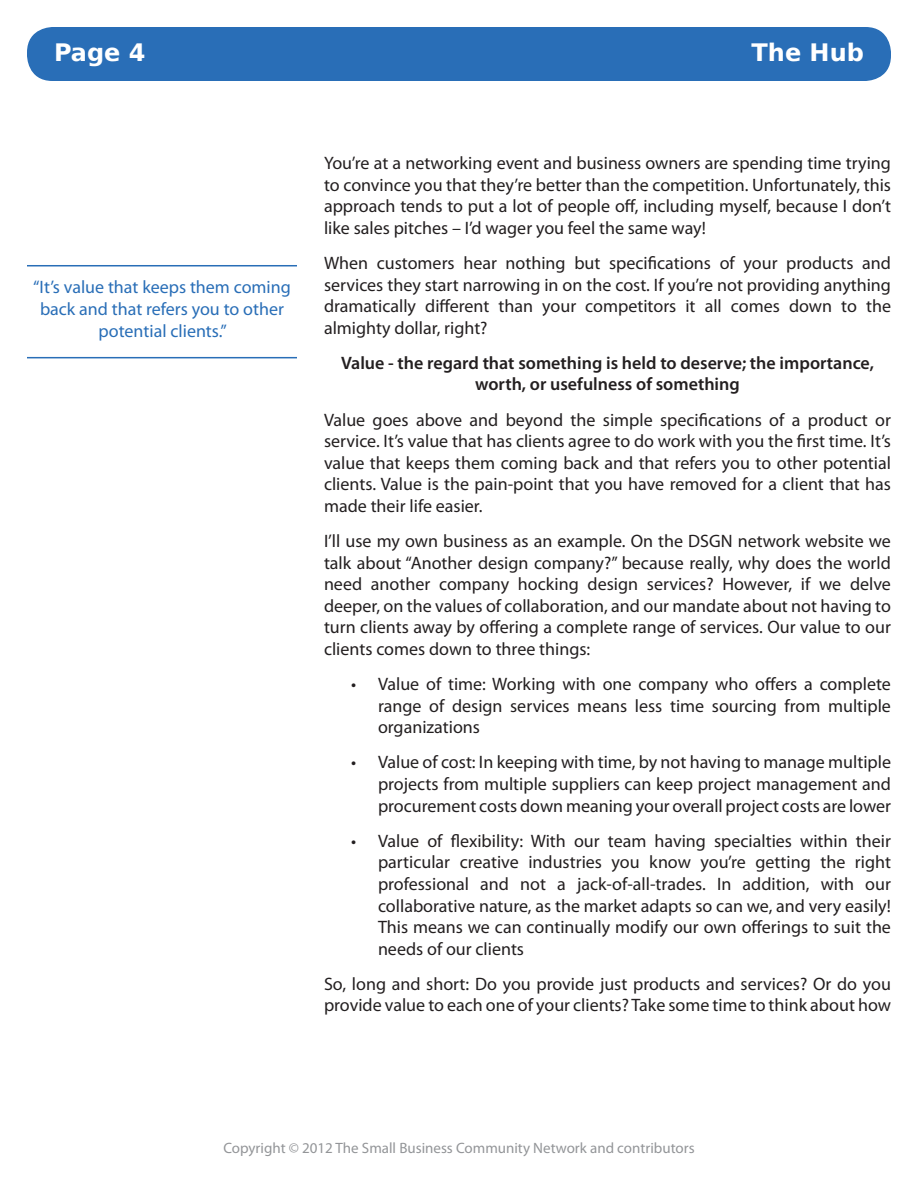
<style>
.page{position:relative;width:918px;height:1188px;background:#fff}
.page>*{position:absolute;margin:0;border:0;box-sizing:border-box;transform-origin:0 0}
.t1{font:700 24px "Bitstream Vera Sans";color:#fff}
.Body{font:18px/21.6px "Myriad Pro";color:#231f20;text-align:justify}
.Body-2{font:600 18px/21.6px "Myriad Pro";color:#231f20;text-align:center}
.Callout{font:18px/21.6px "Myriad Pro";color:#296eb7;text-align:center}
.t2{font:15px "Myriad Pro";color:#939598}
</style>
<div class="page">
<div style="left:27px;top:27px;width:864px;height:54px;background:#296eb7;border-radius:26px"></div>
<hr style="left:27px;top:265px;width:270px;height:1px;background:#296eb7">
<hr style="left:27px;top:357px;width:270px;height:1px;background:#296eb7">
<h1 class="t1" style="left:54px;top:39px;width:93px">Page 4</h1>
<h1 class="t1" style="left:752px;top:39px;width:114px">The Hub</h1>
<p class="Callout" style="left:33px;top:276px;width:259px">“It’s value that keeps them coming back and that refers you to other potential clients.”</p>
<p class="Body" style="left:324px;top:152px;width:569px">You’re at a networking event and business owners are spending time trying to convince you that they’re better than the competition. Unfortunately, this approach tends to put a lot of people off, including myself, because I don’t like sales pitches – I’d wager you feel the same way!</p>
<p class="Body" style="left:324px;top:252px;width:569px">When customers hear nothing but specifications of your products and services they start narrowing in on the cost. If you’re not providing anything dramatically different than your competitors it all comes down to the almighty dollar, right?</p>
<p class="Body-2" style="left:341px;top:352px;width:534px">Value - the regard that something is held to deserve; the importance, worth, or usefulness of something</p>
<p class="Body" style="left:324px;top:408px;width:569px">Value goes above and beyond the simple specifications of a product or service. It’s value that has clients agree to do work with you the first time. It’s value that keeps them coming back and that refers you to other potential clients. Value is the pain-point that you have removed for a client that has made their life easier.</p>
<p class="Body" style="left:324px;top:530px;width:569px">I’ll use my own business as an example. On the DSGN network website we talk about “Another design company?” because really, why does the world need another company hocking design services? However, if we delve deeper, on the values of collaboration, and our mandate about not having to turn clients away by offering a complete range of services. Our value to our clients comes down to three things:</p>
<p class="Body" style="left:378px;top:673px;width:514px;text-indent:-27px">• Value of time: Working with one company who offers a complete range of design services means less time sourcing from multiple organizations</p>
<p class="Body" style="left:378px;top:751px;width:515px;text-indent:-27px">• Value of cost: In keeping with time, by not having to manage multiple projects from multiple suppliers can keep project management and procurement costs down meaning your overall project costs are lower</p>
<p class="Body" style="left:378px;top:830px;width:515px;text-indent:-27px">• Value of flexibility: With our team having specialties within their particular creative industries you know you’re getting the right professional and not a jack-of-all-trades. In addition, with our collaborative nature, as the market adapts so can we, and very easily!<br>This means we can continually modify our own offerings to suit the needs of our clients</p>
<p class="Body" style="left:324px;top:973px;width:569px">So, long and short: Do you provide just products and services? Or do you provide value to each one of your clients? Take some time to think about how</p>
<p class="t2" style="left:223px;top:1139px;width:473px">Copyright © 2012 The Small Business Community Network and contributors</p>
</div>
